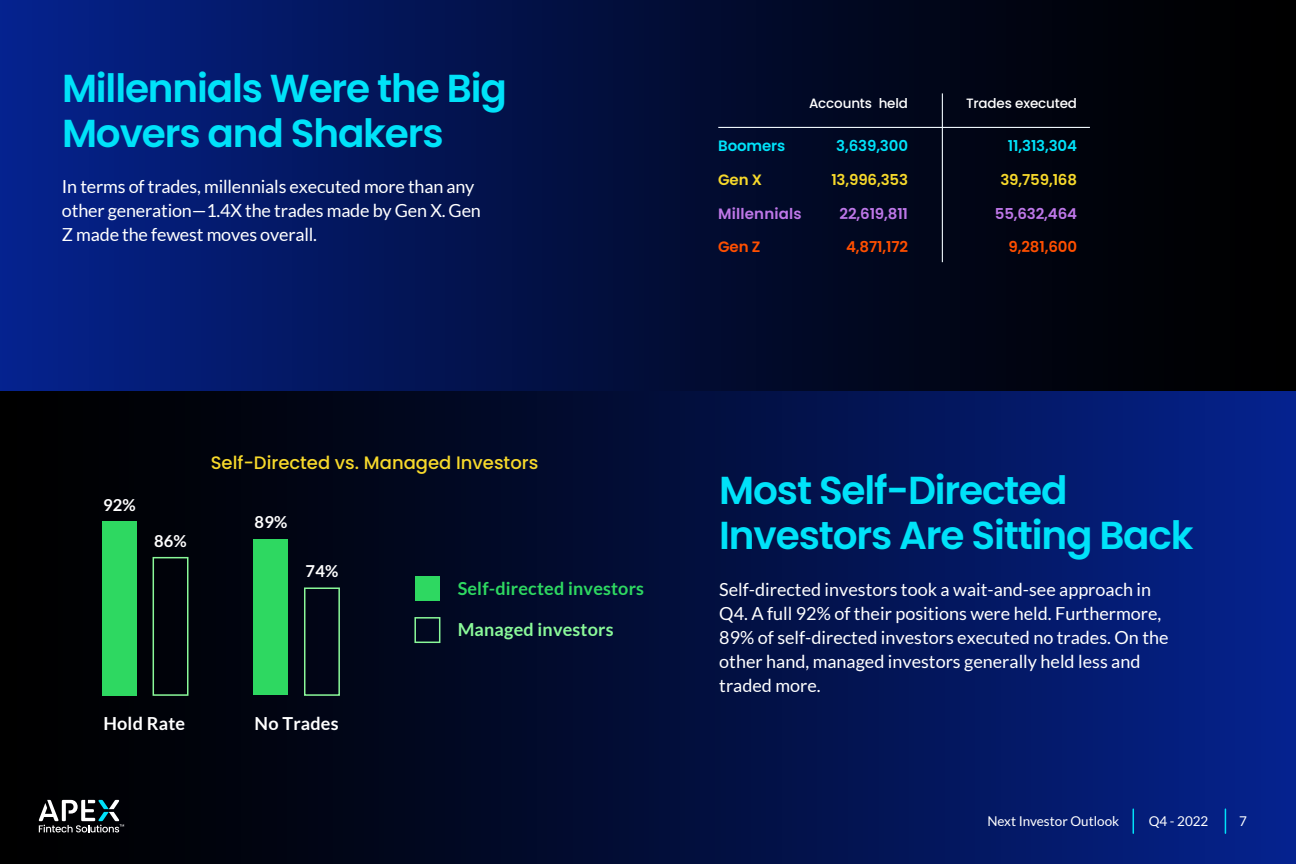
<style>
.page{position:relative;width:1296px;height:864px;background:#fff}
.page>*{position:absolute;margin:0;border:0;box-sizing:border-box;transform-origin:0 0}
.t1{font:600 39px/45px "Poppins";letter-spacing:-.03em;color:#00e2f9}
.t2{font:18px/24px "Lato";color:#fff}
.t3{font:500 18px "Poppins";color:#f7d92b}
.t4{font:700 18px "Lato";letter-spacing:.01em;color:#2ed861}
.t5{font:700 18px "Lato";letter-spacing:.01em;color:#fff}
.t6{font:700 18px "Lato";letter-spacing:.01em;color:#8af999}
.t7{font:700 16.5px "Lato";letter-spacing:.01em;color:#fff}
.t8{font:600 15px "Poppins";color:#be77e8}
.t9{font:600 15px "Poppins";letter-spacing:-.01em;color:#00e2f9}
.t10{font:600 15px "Poppins";letter-spacing:-.01em;color:#f7d92b}
.t11{font:600 15px "Poppins";letter-spacing:-.01em;color:#ff4f00}
.t12{font:13.5px "Lato";color:#fff}
.t13{font:500 13.5px "Poppins";letter-spacing:-.01em;color:#fff}
</style>
<div class="page">
<div style="left:0;top:0;width:1296px;height:417px;background:linear-gradient(to right,#052086,#000)"></div>
<div style="left:0;top:391px;width:1296px;height:473px;background:linear-gradient(to right,#000,#052087)"></div>
<svg style="left:39px;top:800px;width:85px;height:32px"></svg>
<svg style="left:1133px;top:809px;width:1px;height:24px"></svg>
<svg style="left:1225px;top:809px;width:1px;height:24px"></svg>
<div style="left:415px;top:577px;width:25px;height:24px;background:#2ed861"></div>
<div style="left:414px;top:617px;width:26px;height:26px;border:2px solid #8af999"></div>
<div style="left:102px;top:521px;width:35px;height:174px;background:#2ed861"></div>
<div style="left:153px;top:557px;width:35px;height:139px;border:2px solid #8af999"></div>
<div style="left:254px;top:539px;width:34px;height:156px;background:#2ed861"></div>
<div style="left:304px;top:587px;width:36px;height:109px;border:2px solid #8af999"></div>
<hr style="left:942px;top:93px;width:1px;height:169px;background:#edf5fa">
<hr style="left:718px;top:127px;width:372px;height:1px;background:#edf5fa">
<h1 class="t1" style="left:62px;top:66px;width:446px">Millennials Were the Big<br>Movers and Shakers</h1>
<p class="t2" style="left:62px;top:175px;width:420px">In terms of trades, millennials executed more than any other generation—1.4X the trades made by Gen X. Gen<br>Z made the fewest moves overall.</p>
<p class="t13" style="left:809px;top:95px;width:101px">Accounts held</p>
<p class="t13" style="left:966px;top:95px;width:113px">Trades executed</p>
<p class="t9" style="left:718px;top:137px;width:69px">Boomers</p>
<p class="t10" style="left:718px;top:171px;width:45px">Gen X</p>
<p class="t8" style="left:718px;top:205px;width:85px">Millennials</p>
<p class="t11" style="left:718px;top:238px;width:44px">Gen Z</p>
<p class="t9" style="left:836px;top:137px;width:73px">3,639,300</p>
<p class="t9" style="left:1008px;top:137px;width:71px">11,313,304</p>
<p class="t10" style="left:831px;top:171px;width:78px">13,996,353</p>
<p class="t10" style="left:1000px;top:171px;width:78px">39,759,168</p>
<p class="t8" style="left:840px;top:205px;width:70px">22,619,811</p>
<p class="t8" style="left:995px;top:205px;width:84px">55,632,464</p>
<p class="t11" style="left:846px;top:238px;width:63px">4,871,172</p>
<p class="t11" style="left:1009px;top:238px;width:70px">9,281,600</p>
<p class="t7" style="left:103px;top:496px;width:34px">92%</p>
<p class="t7" style="left:154px;top:531px;width:34px">86%</p>
<p class="t3" style="left:211px;top:452px;width:329px">Self-Directed vs. Managed Investors</p>
<p class="t7" style="left:255px;top:513px;width:34px">89%</p>
<p class="t7" style="left:306px;top:562px;width:34px">74%</p>
<p class="t4" style="left:458px;top:579px;width:188px">Self-directed investors</p>
<p class="t6" style="left:458px;top:619px;width:157px">Managed investors</p>
<p class="t5" style="left:103px;top:713px;width:83px">Hold Rate</p>
<p class="t5" style="left:255px;top:713px;width:85px">No Trades</p>
<h1 class="t1" style="left:719px;top:468px;width:476px">Most Self-Directed<br>Investors Are Sitting Back</h1>
<p class="t2" style="left:719px;top:578px;width:451px">Self-directed investors took a wait-and-see approach in Q4. A full 92% of their positions were held. Furthermore, 89% of self-directed investors executed no trades. On the other hand, managed investors generally held less and traded more.</p>
<p class="t12" style="left:987px;top:814px;width:133px">Next Investor Outlook</p>
<p class="t12" style="left:1149px;top:814px;width:61px">Q4 - 2022</p>
<p class="t12" style="left:1239px;top:814px;width:9px">7</p>
</div>
